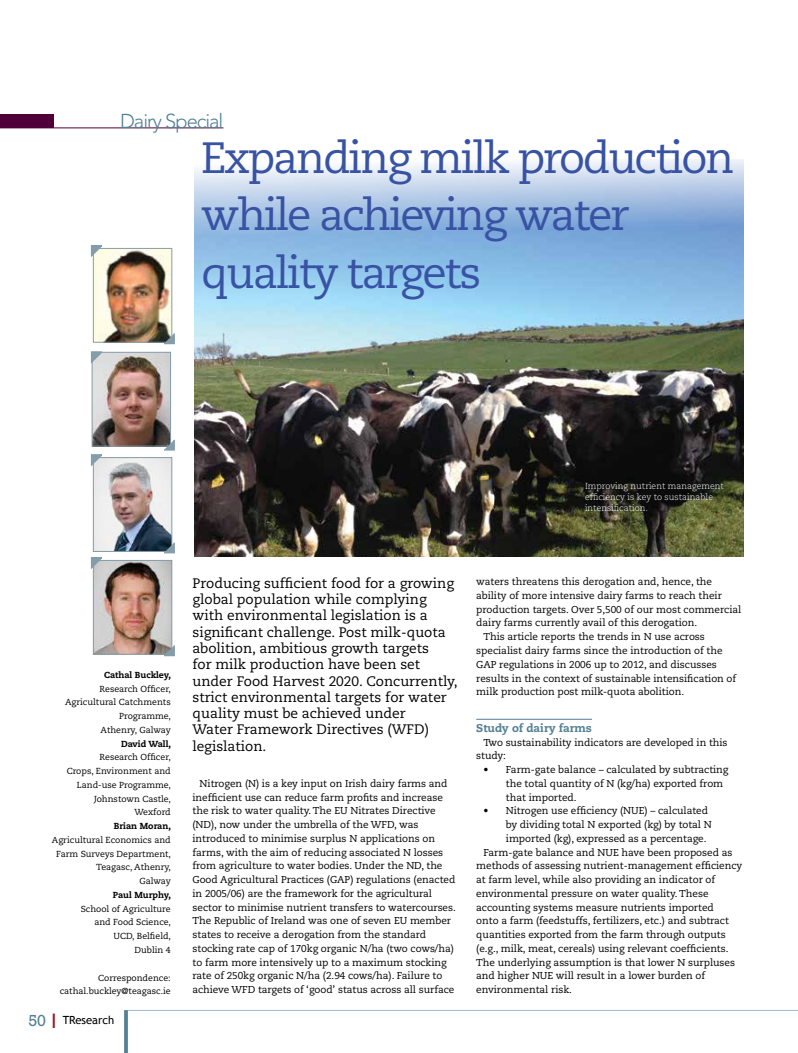
<style>
.page{position:relative;width:798px;height:1053px;background:#fff}
.page>*{position:absolute;margin:0;border:0;box-sizing:border-box;transform-origin:0 0}
.t1{font:43.75px/57.5px "Caecilia";letter-spacing:-.05em;color:#3953a4}
.t2{font:300 20px "Avenir";letter-spacing:-.05em;color:#528095}
.t3{font:13.75px/16.2px "Caecilia";color:#000}
.t4{font:800 11.25px "Caecilia";color:#528095}
.t5{font:11.25px "Trebuchet MS";color:#000}
.t6{font:10px/13.8px "Caecilia";letter-spacing:-.005em;color:#000}
.t7{font:8.75px/13.8px "Caecilia";color:#000;text-align:right}
.t8{font:300 8.75px/10.6px "Caecilia";color:#fff}
.t9{font:800 8.75px "Caecilia";color:#000}
.s1{font-family:"Rockwell";font-size:16.25px;color:#528095}
.s2{font-size:20px;color:#96171a}
</style>
<div class="page">
<hr style="left:124px;top:1010px;width:673px;height:1px;background:#9db9c8">
<svg style="left:124px;top:1010px;width:4px;height:42px"></svg>
<div style="left:0;top:114px;width:53px;height:14px;background:#500039"></div>
<hr style="left:0;top:128px;width:223px;height:1px;background:#500039">
<img style="left:194px;top:159px;width:549px;height:397px">
<hr style="left:476px;top:719px;width:115px;height:1px;background:#528095">
<img style="left:95px;top:562px;width:75px;height:90px">
<div style="left:93px;top:560px;width:79px;height:94px;border:1px solid #849daa"></div>
<img style="left:95px;top:459px;width:75px;height:90px">
<div style="left:93px;top:457px;width:79px;height:94px;border:1px solid #849daa"></div>
<img style="left:94px;top:354px;width:75px;height:90px">
<div style="left:92px;top:352px;width:79px;height:94px;border:1px solid #849daa"></div>
<svg style="left:90px;top:351px;width:14px;height:14px"></svg>
<svg style="left:163px;top:438px;width:12px;height:13px"></svg>
<img style="left:95px;top:250px;width:75px;height:90px">
<div style="left:93px;top:248px;width:79px;height:94px;border:1px solid #849daa"></div>
<svg style="left:90px;top:245px;width:14px;height:14px"></svg>
<svg style="left:163px;top:332px;width:12px;height:13px"></svg>
<svg style="left:90px;top:454px;width:14px;height:14px"></svg>
<svg style="left:163px;top:541px;width:12px;height:13px"></svg>
<svg style="left:90px;top:557px;width:14px;height:13px"></svg>
<svg style="left:163px;top:644px;width:12px;height:12px"></svg>
<h2 class="t2" style="left:120px;top:109px;width:105px">Dairy Special</h2>
<h1 class="t1" style="left:201px;top:129px;width:534px">Expanding milk production while achieving water quality targets</h1>
<p class="t8" style="left:585px;top:481px;width:140px">Improving nutrient management efficiency is key to sustainable intensification.</p>
<p class="t9" style="left:104px;top:669px;width:68px">Cathal Buckley,</p>
<p class="t7" style="left:65px;top:682px;width:107px">Research Officer,<br>Agricultural Catchments<br>Programme,<br>Athenry, Galway</p>
<p class="t9" style="left:121px;top:738px;width:51px">David Wall,</p>
<p class="t7" style="left:67px;top:750px;width:106px">Research Officer,<br>Crops, Environment and<br>Land-use Programme,<br>Johnstown Castle,<br>Wexford</p>
<p class="t9" style="left:114px;top:820px;width:59px">Brian Moran,</p>
<p class="t7" style="left:52px;top:833px;width:120px">Agricultural Economics and<br>Farm Surveys Department,<br>Teagasc, Athenry,<br>Galway</p>
<p class="t9" style="left:113px;top:889px;width:60px">Paul Murphy,</p>
<p class="t7" style="left:81px;top:901px;width:92px">School of Agriculture and Food Science,<br>UCD, Belfield,<br>Dublin 4</p>
<p class="t7" style="left:60px;top:970px;width:112px">Correspondence: cathal.buckley@teagasc.ie</p>
<p class="t5" style="left:28px;top:1013px;width:87px"><span class="s1">50</span> <span class="s2">I</span> TResearch</p>
<p class="t3" style="left:192px;top:575px;width:266px">Producing sufficient food for a growing global population while complying with environmental legislation is a significant challenge. Post milk-quota abolition, ambitious growth targets<br>for milk production have been set under Food Harvest 2020. Concurrently, strict environmental targets for water quality must be achieved under<br>Water Framework Directives (WFD) legislation.</p>
<p class="t6" style="left:192px;top:776px;width:265px;text-indent:7px">Nitrogen (N) is a key input on Irish dairy farms and inefficient use can reduce farm profits and increase the risk to water quality. The EU Nitrates Directive (ND), now under the umbrella of the WFD, was introduced to minimise surplus N applications on farms, with the aim of reducing associated N losses from agriculture to water bodies. Under the ND, the Good Agricultural Practices (GAP) regulations (enacted in 2005/06) are the framework for the agricultural sector to minimise nutrient transfers to watercourses.<br>The Republic of Ireland was one of seven EU member states to receive a derogation from the standard stocking rate cap of 170kg organic N/ha (two cows/ha) to farm more intensively up to a maximum stocking rate of 250kg organic N/ha (2.94 cows/ha). Failure to achieve WFD targets of ‘good’ status across all surface</p>
<p class="t6" style="left:476px;top:575px;width:237px">waters threatens this derogation and, hence, the</p>
<p class="t6" style="left:476px;top:588px;width:247px">ability of more intensive dairy farms to reach their</p>
<p class="t6" style="left:476px;top:602px;width:266px">production targets. Over 5,500 of our most commercial</p>
<p class="t6" style="left:476px;top:616px;width:222px">dairy farms currently avail of this derogation.</p>
<p class="t6" style="left:483px;top:630px;width:223px">This article reports the trends in N use across</p>
<p class="t6" style="left:476px;top:643px;width:248px">specialist dairy farms since the introduction of the</p>
<p class="t6" style="left:476px;top:657px;width:242px">GAP regulations in 2006 up to 2012, and discusses</p>
<p class="t6" style="left:476px;top:671px;width:261px">results in the context of sustainable intensification of</p>
<p class="t6" style="left:476px;top:685px;width:209px">milk production post milk-quota abolition.</p>
<p class="t4" style="left:476px;top:720px;width:117px">Study of dairy farms</p>
<p class="t6" style="left:476px;top:735px;width:253px;text-indent:7px">Two sustainability indicators are developed in this study:</p>
<p class="t6" style="left:505px;top:762px;width:224px;text-indent:-22px">• Farm-gate balance – calculated by subtracting the total quantity of N (kg/ha) exported from that imported.</p>
<p class="t6" style="left:483px;top:804px;width:226px">• Nitrogen use efficiency (NUE) – calculated</p>
<p class="t6" style="left:505px;top:817px;width:207px">by dividing total N exported (kg) by total N</p>
<p class="t6" style="left:505px;top:831px;width:202px">imported (kg), expressed as a percentage.</p>
<p class="t6" style="left:483px;top:845px;width:250px">Farm-gate balance and NUE have been proposed as</p>
<p class="t6" style="left:476px;top:859px;width:267px">methods of assessing nutrient-management efficiency</p>
<p class="t6" style="left:476px;top:872px;width:240px">at farm level, while also providing an indicator of</p>
<p class="t6" style="left:476px;top:886px;width:234px">environmental pressure on water quality. These</p>
<p class="t6" style="left:476px;top:900px;width:239px">accounting systems measure nutrients imported</p>
<p class="t6" style="left:476px;top:914px;width:254px">onto a farm (feedstuffs, fertilizers, etc.) and subtract</p>
<p class="t6" style="left:476px;top:927px;width:251px">quantities exported from the farm through outputs</p>
<p class="t6" style="left:476px;top:941px;width:254px">(e.g., milk, meat, cereals) using relevant coefficients.</p>
<p class="t6" style="left:476px;top:955px;width:260px">The underlying assumption is that lower N surpluses</p>
<p class="t6" style="left:476px;top:969px;width:230px">and higher NUE will result in a lower burden of</p>
<p class="t6" style="left:476px;top:982px;width:97px">environmental risk.</p>
</div>
